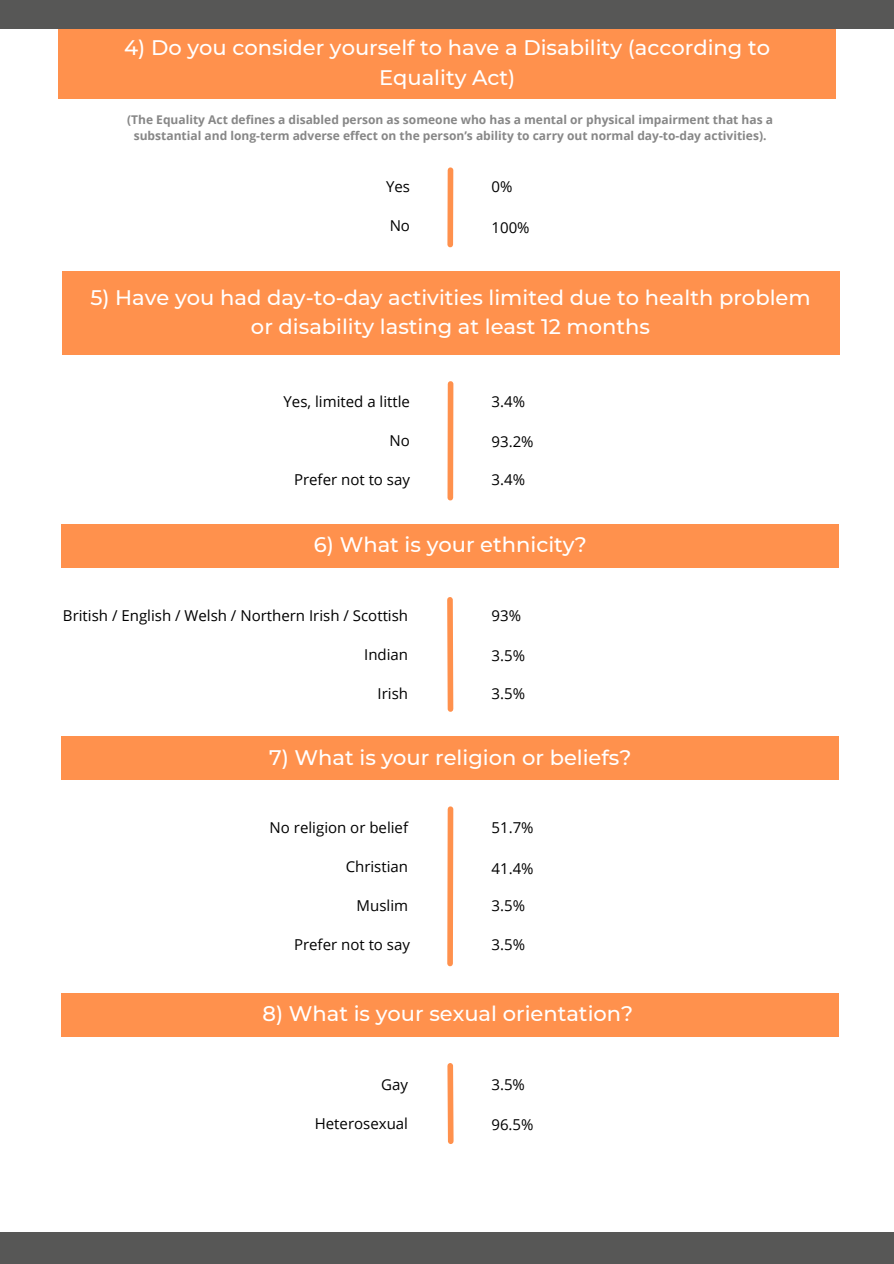
<style>
.page{position:relative;width:894px;height:1264px;background:#fff}
.page>*{position:absolute;margin:0;border:0;box-sizing:border-box;transform-origin:0 0}
.t1{font:500 21px/29.2px "Montserrat";color:#fff;text-align:center}
.t2{font:15px "Open Sans";color:#000}
.t3{font:700 12px/16px "Open Sans";color:#878787;text-align:center}
</style>
<div class="page">
<div style="left:59px;top:29px;width:776px;height:69px;background:#ff914d"></div>
<div style="left:0;top:1232px;width:893px;height:31px;background:#575756"></div>
<div style="left:0;top:0;width:893px;height:29px;background:#575756"></div>
<div style="left:447px;top:170px;width:6px;height:74px;background:#ff914d"></div>
<div style="left:62px;top:272px;width:777px;height:83px;background:#ff914d"></div>
<div style="left:447px;top:384px;width:6px;height:113px;background:#ff914d"></div>
<div style="left:62px;top:524px;width:776px;height:43px;background:#ff914d"></div>
<svg style="left:447px;top:597px;width:7px;height:115px"></svg>
<div style="left:62px;top:736px;width:776px;height:44px;background:#ff914d"></div>
<div style="left:447px;top:809px;width:6px;height:154px;background:#ff914d"></div>
<div style="left:62px;top:992px;width:776px;height:44px;background:#ff914d"></div>
<svg style="left:447px;top:1063px;width:7px;height:81px"></svg>
<p class="t1" style="left:124px;top:33px;width:647px">4) Do you consider yourself to have a Disability (according to<br>Equality Act)</p>
<p class="t3" style="left:127px;top:111px;width:647px">(The Equality Act defines a disabled person as someone who has a mental or physical impairment that has a substantial and long-term adverse effect on the person’s ability to carry out normal day-to-day activities).</p>
<p class="t2" style="left:386px;top:176px;width:25px">Yes</p>
<p class="t2" style="left:389px;top:215px;width:22px">No</p>
<p class="t2" style="left:491px;top:176px;width:22px">0%</p>
<p class="t2" style="left:491px;top:217px;width:40px">100%</p>
<p class="t1" style="left:90px;top:283px;width:721px">5) Have you had day-to-day activities limited due to health problem or disability lasting at least 12 months</p>
<p class="t2" style="left:283px;top:391px;width:128px">Yes, limited a little</p>
<p class="t2" style="left:389px;top:430px;width:22px">No</p>
<p class="t2" style="left:294px;top:469px;width:117px">Prefer not to say</p>
<p class="t2" style="left:491px;top:391px;width:35px">3.4%</p>
<p class="t2" style="left:491px;top:431px;width:44px">93.2%</p>
<p class="t2" style="left:491px;top:469px;width:35px">3.4%</p>
<p class="t1" style="left:314px;top:530px;width:274px">6) What is your ethnicity?</p>
<p class="t2" style="left:63px;top:604px;width:346px">British / English / Welsh / Northern Irish / Scottish</p>
<p class="t2" style="left:364px;top:643px;width:45px">Indian</p>
<p class="t2" style="left:377px;top:682px;width:32px">Irish</p>
<p class="t2" style="left:491px;top:604px;width:31px">93%</p>
<p class="t2" style="left:491px;top:645px;width:35px">3.5%</p>
<p class="t2" style="left:491px;top:682px;width:35px">3.5%</p>
<p class="t1" style="left:269px;top:742px;width:363px">7) What is your religion or beliefs?</p>
<p class="t2" style="left:269px;top:817px;width:140px">No religion or belief</p>
<p class="t2" style="left:345px;top:856px;width:64px">Christian</p>
<p class="t2" style="left:356px;top:895px;width:53px">Muslim</p>
<p class="t2" style="left:294px;top:934px;width:117px">Prefer not to say</p>
<p class="t2" style="left:491px;top:934px;width:35px">3.5%</p>
<p class="t2" style="left:491px;top:817px;width:44px">51.7%</p>
<p class="t2" style="left:491px;top:857px;width:44px">41.4%</p>
<p class="t2" style="left:491px;top:895px;width:35px">3.5%</p>
<p class="t1" style="left:262px;top:999px;width:372px">8) What is your sexual orientation?</p>
<p class="t2" style="left:381px;top:1073px;width:28px">Gay</p>
<p class="t2" style="left:315px;top:1112px;width:95px">Heterosexual</p>
<p class="t2" style="left:491px;top:1073px;width:35px">3.5%</p>
<p class="t2" style="left:491px;top:1114px;width:44px">96.5%</p>
</div>
